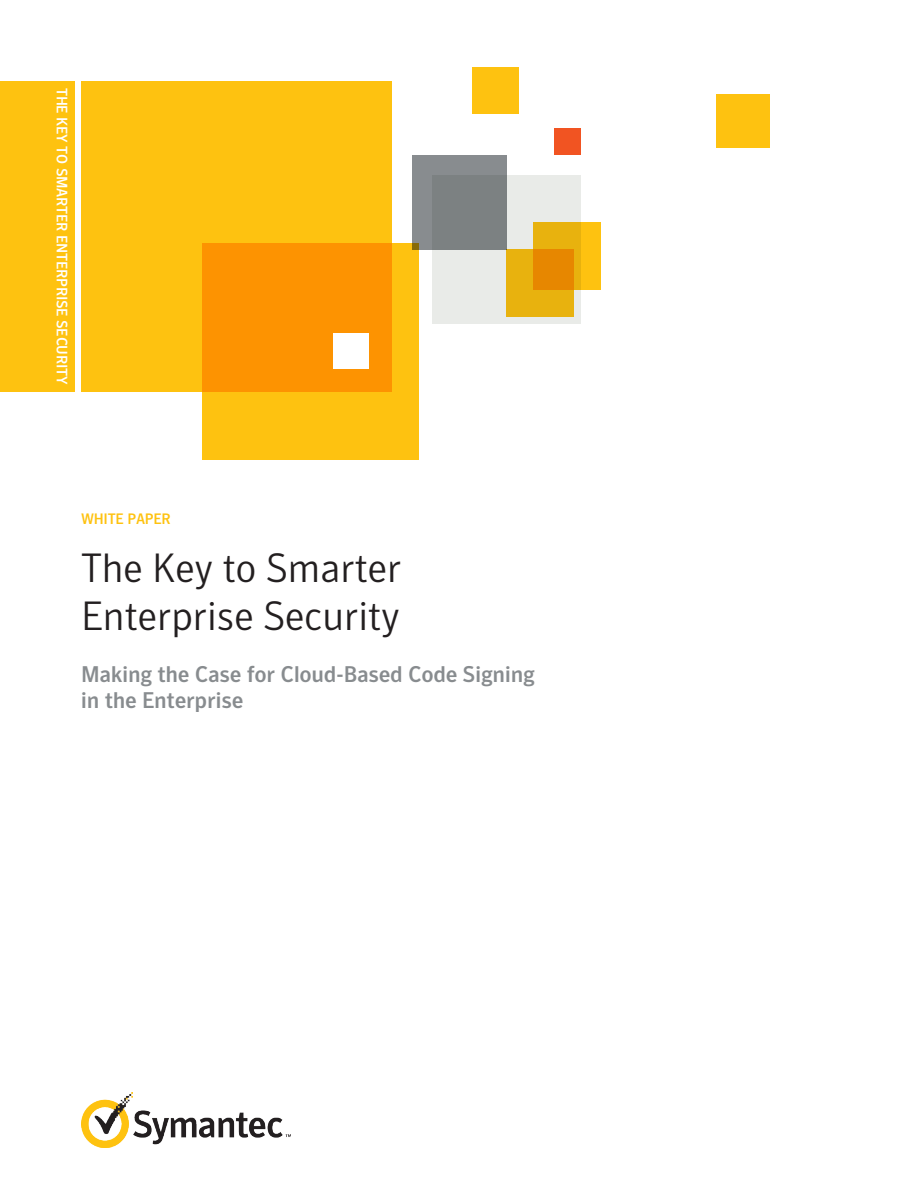
<style>
.page{position:relative;width:918px;height:1188px;background:#fff}
.page>*{position:absolute;margin:0;border:0;box-sizing:border-box;transform-origin:0 0}
.t1{font:300 40.5px/48px "Symantec Sans";letter-spacing:-.015em;color:#231f20}
.t2{font:500 22.5px/25.5px "Symantec Sans";letter-spacing:-.015em;color:#888c8f}
.t3{font:500 15px "Symantec Sans";letter-spacing:-.015em;color:#fff}
.t4{font:500 15px "Symantec Sans";letter-spacing:-.015em;color:#fec210}
</style>
<div class="page">
<div style="left:432px;top:176px;width:149px;height:148px;background:#e9ebe8"></div>
<div style="left:81px;top:81px;width:311px;height:311px;background:#fec210"></div>
<svg style="left:203px;top:243px;width:216px;height:216px;fill:#fd9301"></svg>
<div style="left:412px;top:155px;width:94px;height:95px;background:linear-gradient(to right,#858989,#7c8183)"></div>
<div style="left:716px;top:94px;width:54px;height:54px;background:#fec210"></div>
<div style="left:473px;top:68px;width:46px;height:46px;background:#fec210"></div>
<div style="left:506px;top:250px;width:68px;height:67px;background:#e8b20e"></div>
<svg style="left:533px;top:223px;width:68px;height:67px"></svg>
<div style="left:554px;top:128px;width:27px;height:27px;background:#f15422"></div>
<div style="left:333px;top:333px;width:35px;height:35px;background:#fff"></div>
<div style="left:0;top:81px;width:74px;height:311px;background:#fec210"></div>
<img style="left:81px;top:1092px;width:209px;height:55px">
<p class="t3" style="left:70px;top:88px;width:298px;rotate:90deg">The Key to Smarter Enterprise Security</p>
<p class="t4" style="left:81px;top:510px;width:91px">White Paper</p>
<h1 class="t1" style="left:81px;top:544px;width:322px">The Key to Smarter<br>Enterprise Security</h1>
<p class="t2" style="left:81px;top:662px;width:456px">Making the Case for Cloud-Based Code Signing in the Enterprise</p>
</div>
